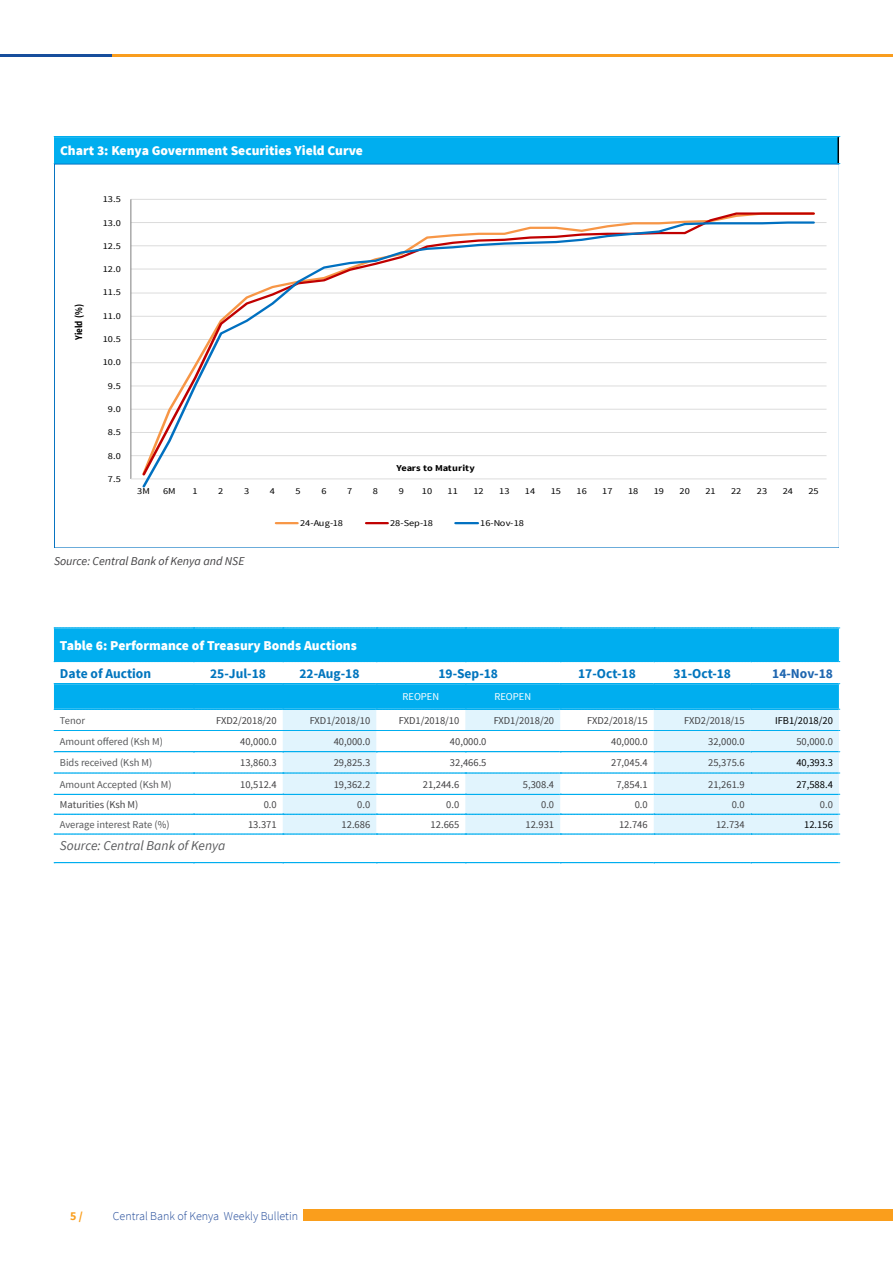
<style>
.page{position:relative;width:893px;height:1263px;background:#fff}
.page>*{position:absolute;margin:0;border:0;box-sizing:border-box;transform-origin:0 0}
.t1{font:900 13.5px "Source Sans Pro";color:#fff}
.t2{font:700 13.5px "Source Sans Pro";color:#0075be}
.t3{font:italic 13.5px "Source Sans Pro";color:#58595b}
.t4{font:700 13.5px "Source Sans Pro";color:#1f66b0}
.t5{font:300 12px "Source Sans Pro";color:#1f4898}
.t6{font:italic 12px "Source Sans Pro";color:#414042}
.t7{font:700 12px "Source Sans Pro";color:#fa9e1c}
.t8{font:10.5px "Source Sans Pro";color:#414042}
.t9{font:10.5px "Source Sans Pro";color:#58595b}
.t10{font:10.5px "Source Sans Pro";color:#464547}
.t11{font:10.5px "Source Sans Pro";color:#000}
.t12{font:10.5px "Source Sans Pro";color:#fff}
.t13{font:700 10.35px "Source Sans Pro";color:#000;scale:.87 1}
.t14{font:9px "Source Sans Pro";letter-spacing:.005em;color:#000;scale:1.15 1}
.t15{font:700 9px "Source Sans Pro";color:#000;scale:1.15 1}
</style>
<div class="page">
<div style="left:303px;top:1210px;width:590px;height:11px;background:#fa9e1c"></div>
<hr style="left:0;top:54px;width:762px;height:3px;background:#174e9c">
<hr style="left:113px;top:54px;width:780px;height:3px;background:#f99d1e">
<svg style="left:54px;top:629px;width:785px;height:80px;fill:#00aeef"></svg>
<svg style="left:283px;top:710px;width:556px;height:124px;fill:#e1f4fd"></svg>
<svg style="left:54px;top:628px;width:786px;height:1px"></svg>
<svg style="left:54px;top:661px;width:786px;height:1px"></svg>
<svg style="left:54px;top:683px;width:786px;height:1px"></svg>
<svg style="left:54px;top:862px;width:786px;height:1px"></svg>
<svg style="left:54px;top:709px;width:786px;height:1px"></svg>
<svg style="left:54px;top:730px;width:786px;height:1px"></svg>
<svg style="left:54px;top:751px;width:786px;height:1px"></svg>
<svg style="left:54px;top:773px;width:786px;height:1px"></svg>
<svg style="left:54px;top:794px;width:786px;height:1px"></svg>
<svg style="left:54px;top:814px;width:786px;height:1px"></svg>
<svg style="left:54px;top:834px;width:786px;height:1px"></svg>
<div style="left:54px;top:137px;width:784px;height:27px;background:#00aeef"></div>
<hr style="left:837px;top:137px;width:2px;height:27px;background:#000">
<svg style="left:54px;top:136px;width:786px;height:1px"></svg>
<svg style="left:54px;top:163px;width:786px;height:1px"></svg>
<hr style="left:131px;top:455px;width:695px;height:1px;background:#d9d9d9">
<hr style="left:131px;top:432px;width:695px;height:1px;background:#d9d9d9">
<hr style="left:131px;top:409px;width:695px;height:1px;background:#d9d9d9">
<hr style="left:131px;top:386px;width:695px;height:1px;background:#d9d9d9">
<hr style="left:131px;top:362px;width:695px;height:1px;background:#d9d9d9">
<hr style="left:131px;top:339px;width:695px;height:1px;background:#d9d9d9">
<hr style="left:131px;top:316px;width:695px;height:1px;background:#d9d9d9">
<hr style="left:131px;top:293px;width:695px;height:1px;background:#d9d9d9">
<hr style="left:131px;top:269px;width:695px;height:1px;background:#d9d9d9">
<hr style="left:131px;top:245px;width:695px;height:1px;background:#d9d9d9">
<hr style="left:131px;top:222px;width:695px;height:1px;background:#d9d9d9">
<hr style="left:131px;top:199px;width:695px;height:1px;background:#d9d9d9">
<hr style="left:130px;top:199px;width:1px;height:280px;background:#868686">
<hr style="left:131px;top:478px;width:695px;height:1px;background:#d9d9d9">
<svg style="left:140px;top:220px;width:676px;height:268px"></svg>
<hr style="left:276px;top:522px;width:21px;height:2px;background:#f79646">
<hr style="left:366px;top:522px;width:22px;height:2px;background:#c00000">
<hr style="left:455px;top:522px;width:23px;height:2px;background:#0070c0">
<p class="t1" style="left:60px;top:142px;width:304px">Chart 3: Kenya Government Securities Yield Curve</p>
<p class="t14" style="left:103px;top:194px;width:17px">13.5</p>
<p class="t14" style="left:103px;top:217px;width:17px">13.0</p>
<p class="t14" style="left:103px;top:240px;width:17px">12.5</p>
<p class="t14" style="left:103px;top:264px;width:17px">12.0</p>
<p class="t13" style="left:72px;top:340px;width:42px;rotate:-90deg">Yield (%)</p>
<p class="t14" style="left:103px;top:287px;width:17px">11.5</p>
<p class="t14" style="left:103px;top:310px;width:17px">11.0</p>
<p class="t14" style="left:103px;top:333px;width:17px">10.5</p>
<p class="t14" style="left:103px;top:357px;width:17px">10.0</p>
<p class="t14" style="left:108px;top:380px;width:13px">9.5</p>
<p class="t14" style="left:108px;top:403px;width:13px">9.0</p>
<p class="t14" style="left:108px;top:427px;width:13px">8.5</p>
<p class="t14" style="left:108px;top:450px;width:13px">8.0</p>
<p class="t14" style="left:108px;top:473px;width:13px">7.5</p>
<p class="t15" style="left:396px;top:462px;width:70px">Years to Maturity</p>
<p class="t14" style="left:137px;top:485px;width:12px">3M</p>
<p class="t14" style="left:163px;top:485px;width:12px">6M</p>
<p class="t14" style="left:192px;top:485px;width:6px">1</p>
<p class="t14" style="left:218px;top:485px;width:6px">2</p>
<p class="t14" style="left:244px;top:485px;width:6px">3</p>
<p class="t14" style="left:270px;top:485px;width:6px">4</p>
<p class="t14" style="left:296px;top:485px;width:6px">5</p>
<p class="t14" style="left:321px;top:485px;width:6px">6</p>
<p class="t14" style="left:347px;top:485px;width:6px">7</p>
<p class="t14" style="left:373px;top:485px;width:6px">8</p>
<p class="t14" style="left:399px;top:485px;width:6px">9</p>
<p class="t14" style="left:422px;top:485px;width:10px">10</p>
<p class="t14" style="left:448px;top:485px;width:10px">11</p>
<p class="t14" style="left:473px;top:485px;width:10px">12</p>
<p class="t14" style="left:499px;top:485px;width:10px">13</p>
<p class="t14" style="left:525px;top:485px;width:10px">14</p>
<p class="t14" style="left:551px;top:485px;width:10px">15</p>
<p class="t14" style="left:576px;top:485px;width:10px">16</p>
<p class="t14" style="left:602px;top:485px;width:10px">17</p>
<p class="t14" style="left:628px;top:485px;width:10px">18</p>
<p class="t14" style="left:654px;top:485px;width:10px">19</p>
<p class="t14" style="left:680px;top:485px;width:10px">20</p>
<p class="t14" style="left:705px;top:485px;width:10px">21</p>
<p class="t14" style="left:731px;top:485px;width:10px">22</p>
<p class="t14" style="left:757px;top:485px;width:10px">23</p>
<p class="t14" style="left:783px;top:485px;width:10px">24</p>
<p class="t14" style="left:808px;top:485px;width:10px">25</p>
<p class="t14" style="left:300px;top:517px;width:39px">24-Aug-18</p>
<p class="t14" style="left:390px;top:517px;width:39px">28-Sep-18</p>
<p class="t14" style="left:480px;top:517px;width:40px">16-Nov-18</p>
<p class="t6" style="left:54px;top:553px;width:192px">Source: Central Bank of Kenya and NSE</p>
<p class="t1" style="left:60px;top:636px;width:298px">Table 6: Performance of Treasury Bonds Auctions</p>
<p class="t2" style="left:60px;top:664px;width:93px">Date of Auction</p>
<p class="t2" style="left:210px;top:664px;width:57px">25-Jul-18</p>
<p class="t2" style="left:299px;top:664px;width:62px">22-Aug-18</p>
<p class="t2" style="left:438px;top:664px;width:61px">19-Sep-18</p>
<p class="t2" style="left:578px;top:664px;width:59px">17-Oct-18</p>
<p class="t2" style="left:673px;top:664px;width:59px">31-Oct-18</p>
<p class="t4" style="left:772px;top:664px;width:62px">14-Nov-18</p>
<p class="t12" style="left:402px;top:690px;width:38px">REOPEN</p>
<p class="t12" style="left:494px;top:690px;width:38px">REOPEN</p>
<p class="t9" style="left:60px;top:714px;width:27px">Tenor</p>
<p class="t8" style="left:216px;top:714px;width:62px">FXD2/2018/20</p>
<p class="t8" style="left:310px;top:714px;width:62px">FXD1/2018/10</p>
<p class="t8" style="left:399px;top:714px;width:62px">FXD1/2018/10</p>
<p class="t8" style="left:494px;top:714px;width:62px">FXD1/2018/20</p>
<p class="t8" style="left:587px;top:714px;width:62px">FXD2/2018/15</p>
<p class="t8" style="left:684px;top:714px;width:62px">FXD2/2018/15</p>
<p class="t11" style="left:775px;top:714px;width:59px">IFB1/2018/20</p>
<p class="t9" style="left:60px;top:735px;width:104px">Amount offered (Ksh M)</p>
<p class="t8" style="left:240px;top:735px;width:38px">40,000.0</p>
<p class="t8" style="left:334px;top:735px;width:38px">40,000.0</p>
<p class="t8" style="left:450px;top:735px;width:38px">40,000.0</p>
<p class="t8" style="left:611px;top:735px;width:38px">40,000.0</p>
<p class="t8" style="left:708px;top:735px;width:38px">32,000.0</p>
<p class="t8" style="left:796px;top:735px;width:38px">50,000.0</p>
<p class="t9" style="left:60px;top:756px;width:94px">Bids received (Ksh M)</p>
<p class="t8" style="left:240px;top:756px;width:38px">13,860.3</p>
<p class="t8" style="left:334px;top:756px;width:38px">29,825.3</p>
<p class="t8" style="left:450px;top:756px;width:38px">32,466.5</p>
<p class="t8" style="left:611px;top:756px;width:38px">27,045.4</p>
<p class="t8" style="left:708px;top:756px;width:38px">25,375.6</p>
<p class="t11" style="left:796px;top:756px;width:38px">40,393.3</p>
<p class="t9" style="left:60px;top:778px;width:113px">Amount Accepted (Ksh M)</p>
<p class="t8" style="left:240px;top:778px;width:38px">10,512.4</p>
<p class="t8" style="left:334px;top:778px;width:38px">19,362.2</p>
<p class="t8" style="left:423px;top:778px;width:38px">21,244.6</p>
<p class="t8" style="left:523px;top:778px;width:33px">5,308.4</p>
<p class="t8" style="left:616px;top:778px;width:33px">7,854.1</p>
<p class="t8" style="left:708px;top:778px;width:38px">21,261.9</p>
<p class="t11" style="left:796px;top:778px;width:38px">27,588.4</p>
<p class="t10" style="left:60px;top:798px;width:80px">Maturities (Ksh M)</p>
<p class="t10" style="left:264px;top:798px;width:15px">0.0</p>
<p class="t10" style="left:357px;top:798px;width:15px">0.0</p>
<p class="t10" style="left:446px;top:798px;width:15px">0.0</p>
<p class="t10" style="left:541px;top:798px;width:15px">0.0</p>
<p class="t10" style="left:635px;top:798px;width:15px">0.0</p>
<p class="t10" style="left:732px;top:798px;width:15px">0.0</p>
<p class="t10" style="left:820px;top:798px;width:15px">0.0</p>
<p class="t9" style="left:60px;top:818px;width:111px">Average interest Rate (%)</p>
<p class="t8" style="left:248px;top:818px;width:30px">13.371</p>
<p class="t8" style="left:342px;top:818px;width:30px">12.686</p>
<p class="t8" style="left:431px;top:818px;width:30px">12.665</p>
<p class="t8" style="left:525px;top:818px;width:30px">12.931</p>
<p class="t8" style="left:619px;top:818px;width:30px">12.746</p>
<p class="t8" style="left:716px;top:818px;width:30px">12.734</p>
<p class="t11" style="left:804px;top:818px;width:30px">12.156</p>
<p class="t3" style="left:60px;top:837px;width:167px">Source: Central Bank of Kenya</p>
<p class="t7" style="left:70px;top:1208px;width:14px">5 /</p>
<p class="t5" style="left:113px;top:1209px;width:187px">Central Bank of Kenya Weekly Bulletin</p>
</div>
